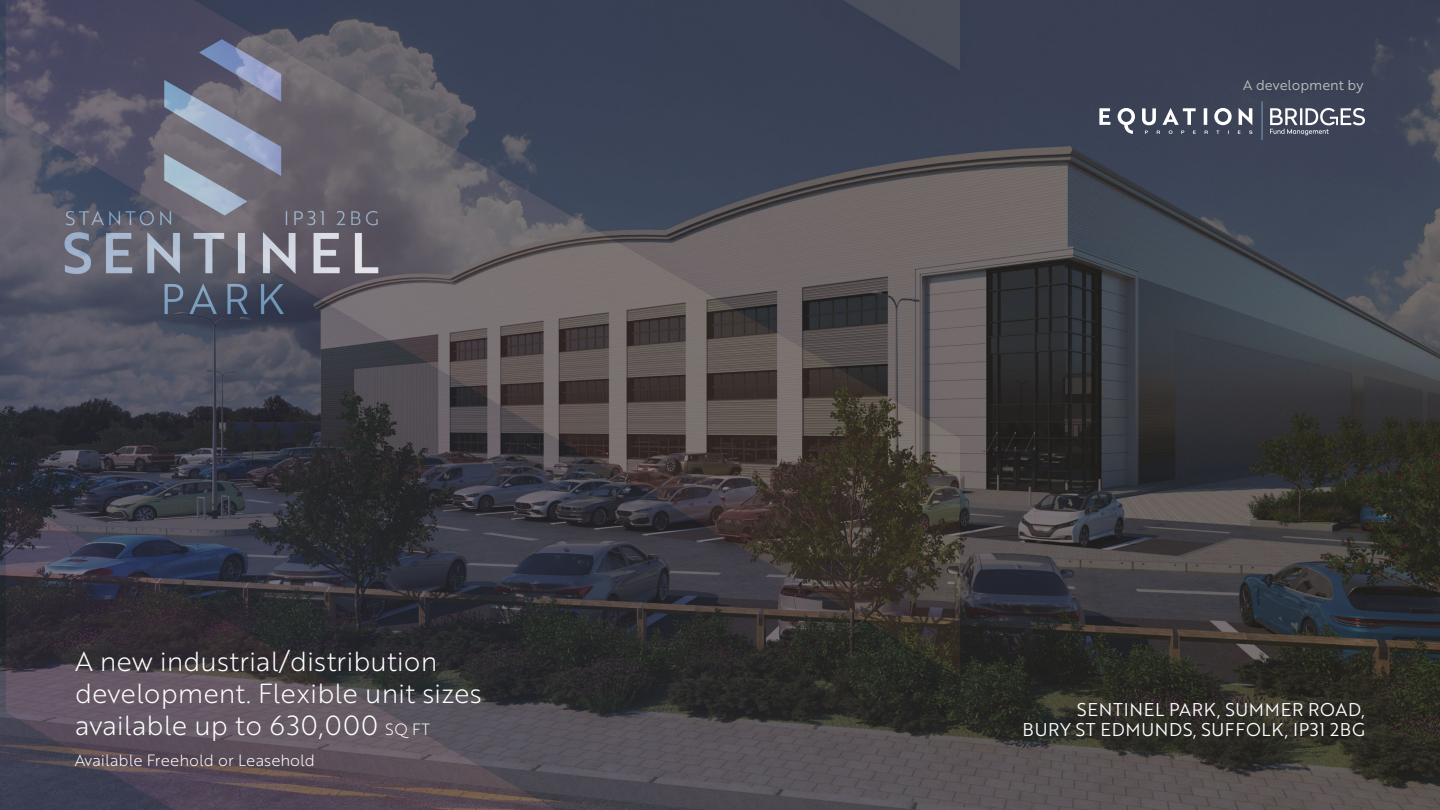
<style>
.page{position:relative;width:1440px;height:810px;background:#fff}
.page>*{position:absolute;margin:0;border:0;box-sizing:border-box;transform-origin:0 0}
.t1{font:26.85px/32.2px "Brother 1816 Light";color:#fff}
.t2{font:18px/20.2px "Brother 1816 Book";letter-spacing:.04em;color:#fff;text-align:right}
.t3{font:15.9px "Brother 1816 Light";color:#fff}
.t4{font:13.88px "Brother 1816 Book";color:#c1c0c0}
.s1{font-size:15.9px}
</style>
<div class="page">
<img style="left:0;top:0;width:1440px;height:810px">
<svg style="left:1099px;top:108px;width:153px;height:26px"></svg>
<svg style="left:1270px;top:108px;width:95px;height:28px;background:#727784"></svg>
<hr style="left:1262px;top:101px;width:1px;height:39px;background:#547a91">
<p class="t1" style="left:75px;top:644px;width:408px">A new industrial/distribution development. Flexible unit sizes available up to 630,000 <span class="s1">SQ FT</span></p>
<p class="t3" style="left:75px;top:748px;width:242px">Available Freehold or Leasehold</p>
<p class="t4" style="left:1243px;top:75px;width:122px">A development by</p>
<p class="t2" style="left:1023px;top:698px;width:344px">SENTINEL PARK, SUMMER ROAD,<br>BURY ST EDMUNDS, SUFFOLK, IP31 2BG</p>
</div>
